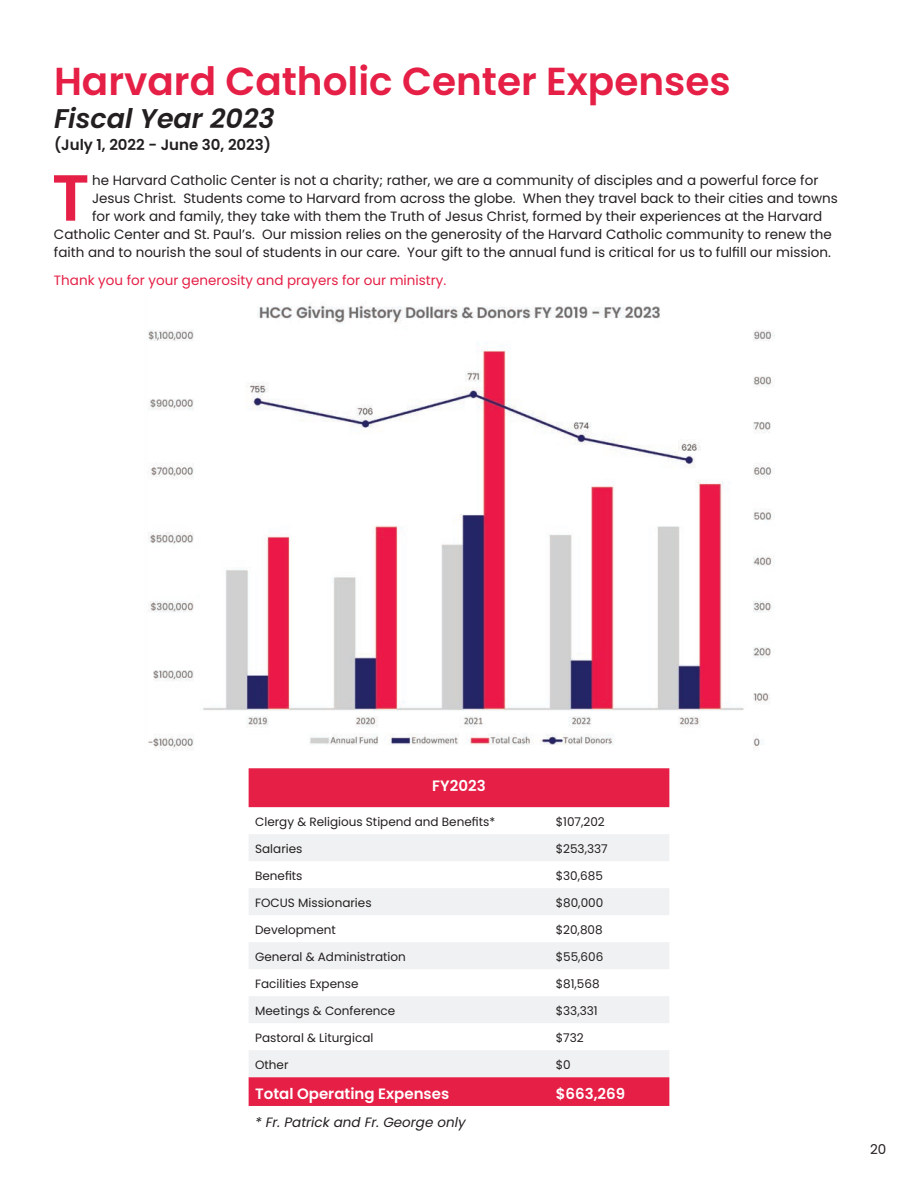
<style>
.page{position:relative;width:918px;height:1188px;background:#fff}
.page>*{position:absolute;margin:0;border:0;box-sizing:border-box;transform-origin:0 0}
.Drop_Cap{font:600 65.1px "Poppins";color:#e51f45}
.Title__Red{font:600 39px "Poppins";color:#e51f45}
.Title_Caption{font:italic 600 27px "Poppins";color:#231f20}
.Subhead{font:600 15px "Poppins";color:#fff}
.Subhead-2{font:600 15px "Poppins";color:#231f20}
.Drop_Cap-2{font:13.5px "Poppins";color:#231f20}
.Red_Body__NI{font:13.5px "Poppins";color:#e51f45}
.Italic{font:italic 13.5px "Poppins";color:#231f20}
.Body__No_Indent{font:12px "Poppins";color:#231f20}
</style>
<div class="page">
<svg style="left:249px;top:768px;width:420px;height:338px;fill:#e51f45"></svg>
<svg style="left:249px;top:834px;width:420px;height:243px;fill:#f0f1f2"></svg>
<img style="left:148px;top:305px;width:626px;height:445px">
<p class="Title__Red" style="left:54px;top:59px;width:678px">Harvard Catholic Center Expenses</p>
<p class="Title_Caption" style="left:54px;top:103px;width:222px">Fiscal Year 2023</p>
<p class="Subhead-2" style="left:54px;top:136px;width:219px">(July 1, 2022 - June 30, 2023)</p>
<p class="Drop_Cap" style="left:52px;top:160px;width:39px">T</p>
<p class="Drop_Cap-2" style="left:92px;top:172px;width:728px">he Harvard Catholic Center is not a charity; rather, we are a community of disciples and a powerful force for</p>
<p class="Drop_Cap-2" style="left:92px;top:190px;width:747px">Jesus Christ. Students come to Harvard from across the globe. When they travel back to their cities and towns</p>
<p class="Drop_Cap-2" style="left:92px;top:208px;width:732px">for work and family, they take with them the Truth of Jesus Christ, formed by their experiences at the Harvard</p>
<p class="Drop_Cap-2" style="left:54px;top:226px;width:779px">Catholic Center and St. Paul’s. Our mission relies on the generosity of the Harvard Catholic community to renew the</p>
<p class="Drop_Cap-2" style="left:54px;top:244px;width:778px">faith and to nourish the soul of students in our care. Your gift to the annual fund is critical for us to fulfill our mission.</p>
<p class="Red_Body__NI" style="left:54px;top:273px;width:394px">Thank you for your generosity and prayers for our ministry.</p>
<p class="Subhead" style="left:432px;top:777px;width:55px">FY2023</p>
<p class="Body__No_Indent" style="left:255px;top:815px;width:242px">Clergy &amp; Religious Stipend and Benefits*</p>
<p class="Body__No_Indent" style="left:556px;top:815px;width:51px">$107,202</p>
<p class="Body__No_Indent" style="left:255px;top:842px;width:49px">Salaries</p>
<p class="Body__No_Indent" style="left:556px;top:842px;width:54px">$253,337</p>
<p class="Body__No_Indent" style="left:255px;top:869px;width:49px">Benefits</p>
<p class="Body__No_Indent" style="left:556px;top:869px;width:49px">$30,685</p>
<p class="Body__No_Indent" style="left:255px;top:896px;width:118px">FOCUS Missionaries</p>
<p class="Body__No_Indent" style="left:556px;top:896px;width:49px">$80,000</p>
<p class="Body__No_Indent" style="left:255px;top:923px;width:82px">Development</p>
<p class="Body__No_Indent" style="left:556px;top:923px;width:48px">$20,808</p>
<p class="Body__No_Indent" style="left:255px;top:950px;width:152px">General &amp; Administration</p>
<p class="Body__No_Indent" style="left:556px;top:950px;width:49px">$55,606</p>
<p class="Body__No_Indent" style="left:255px;top:977px;width:105px">Facilities Expense</p>
<p class="Body__No_Indent" style="left:556px;top:977px;width:45px">$81,568</p>
<p class="Body__No_Indent" style="left:255px;top:1004px;width:142px">Meetings &amp; Conference</p>
<p class="Body__No_Indent" style="left:556px;top:1004px;width:43px">$33,331</p>
<p class="Body__No_Indent" style="left:255px;top:1031px;width:120px">Pastoral &amp; Liturgical</p>
<p class="Body__No_Indent" style="left:556px;top:1031px;width:29px">$732</p>
<p class="Body__No_Indent" style="left:255px;top:1058px;width:35px">Other</p>
<p class="Body__No_Indent" style="left:556px;top:1058px;width:16px">$0</p>
<p class="Subhead" style="left:255px;top:1085px;width:196px">Total Operating Expenses</p>
<p class="Subhead" style="left:556px;top:1085px;width:71px">$663,269</p>
<p class="Italic" style="left:255px;top:1114px;width:212px">* Fr. Patrick and Fr. George only</p>
<p class="Drop_Cap-2" style="left:870px;top:1142px;width:18px">20</p>
</div>
